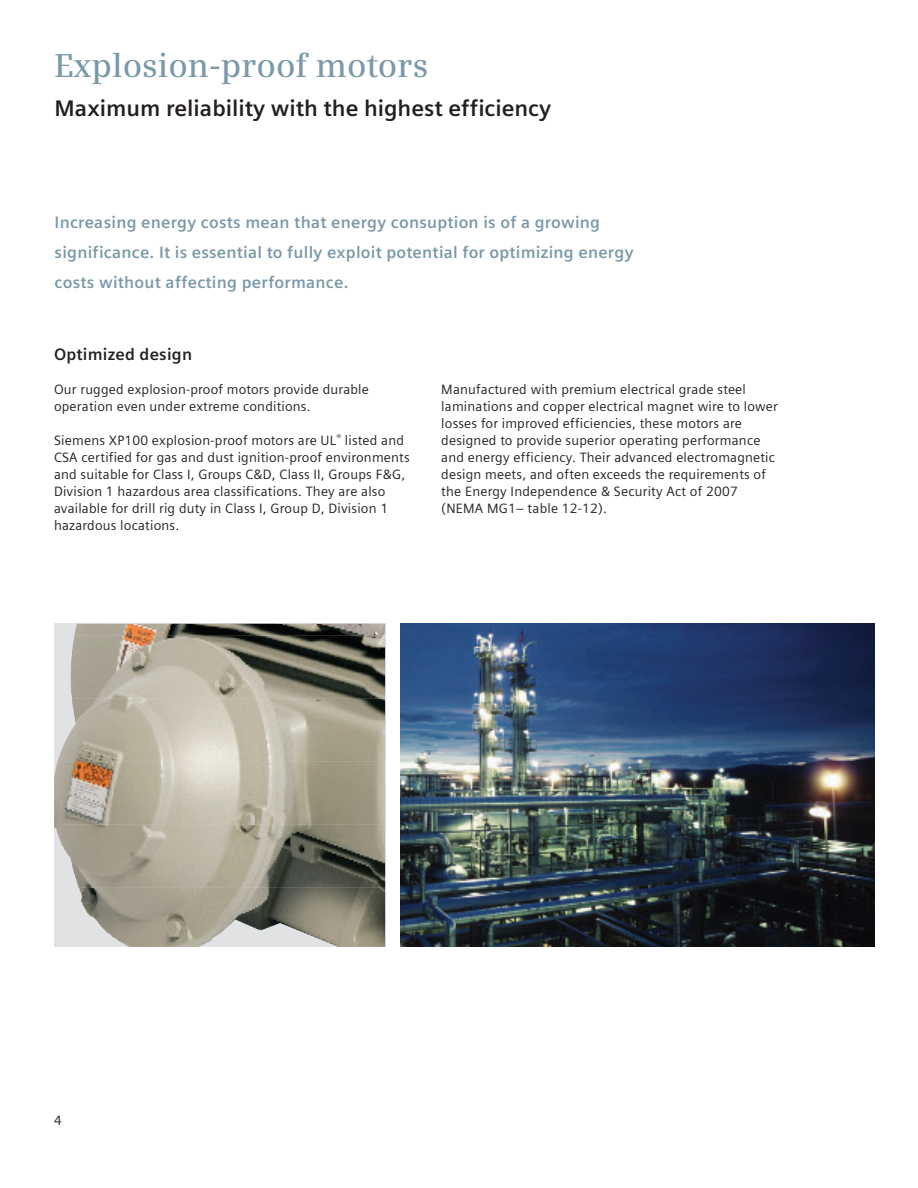
<style>
.page{position:relative;width:918px;height:1188px;background:#fff}
.page>*{position:absolute;margin:0;border:0;box-sizing:border-box;transform-origin:0 0}
._01__Headline__36pt{font:600 33px "Siemens Serif OT";color:#7b99a9}
._01__Headline__36pt-2{font:700 22.5px "Siemens Sans";color:#231f20}
._02__Subhead__11pt_0{font:700 16.5px/30px "Siemens Sans";letter-spacing:.015em;color:#7b99a9}
._02__Subhead__11pt_0-2{font:700 16.5px "Siemens Sans";letter-spacing:.015em;color:#231f20}
._03__Copy_Roman__9pt{font:13.5px/17px "Siemens Sans";letter-spacing:.015em;color:#231f20}
</style>
<div class="page">
<img style="left:401px;top:624px;width:474px;height:323px">
<div style="left:54px;top:624px;width:331px;height:323px;background:#e1e2e4"></div>
<img style="left:74px;top:624px;width:311px;height:12px">
<img style="left:70px;top:636px;width:315px;height:63px">
<img style="left:57px;top:699px;width:328px;height:63px">
<img style="left:54px;top:762px;width:331px;height:126px">
<img style="left:79px;top:888px;width:306px;height:59px">
<p class="_01__Headline__36pt" style="left:55px;top:46px;width:375px">Explosion-proof motors</p>
<p class="_01__Headline__36pt-2" style="left:55px;top:95px;width:498px">Maximum reliability with the highest efficiency</p>
<p class="_02__Subhead__11pt_0" style="left:55px;top:208px;width:580px">Increasing energy costs mean that energy consuption is of a growing significance. It is essential to fully exploit potential for optimizing energy costs without affecting performance.</p>
<p class="_02__Subhead__11pt_0-2" style="left:54px;top:344px;width:140px">Optimized design</p>
<p class="_03__Copy_Roman__9pt" style="left:54px;top:380px;width:317px">Our rugged explosion-proof motors provide durable operation even under extreme conditions.</p>
<p class="_03__Copy_Roman__9pt" style="left:54px;top:431px;width:357px">Siemens XP100 explosion-proof motors are UL<sup>®</sup> listed and CSA certified for gas and dust ignition-proof environments and suitable for Class I, Groups C&amp;D, Class II, Groups F&amp;G, Division 1 hazardous area classifications. They are also available for drill rig duty in Class I, Group D, Division 1 hazardous locations.</p>
<p class="_03__Copy_Roman__9pt" style="left:441px;top:381px;width:338px">Manufactured with premium electrical grade steel laminations and copper electrical magnet wire to lower losses for improved efficiencies, these motors are designed to provide superior operating performance and energy efficiency. Their advanced electromagnetic design meets, and often exceeds the requirements of the Energy Independence &amp; Security Act of 2007 (NEMA MG1– table 12-12).</p>
<p class="_03__Copy_Roman__9pt" style="left:54px;top:1112px;width:9px">4</p>
</div>
